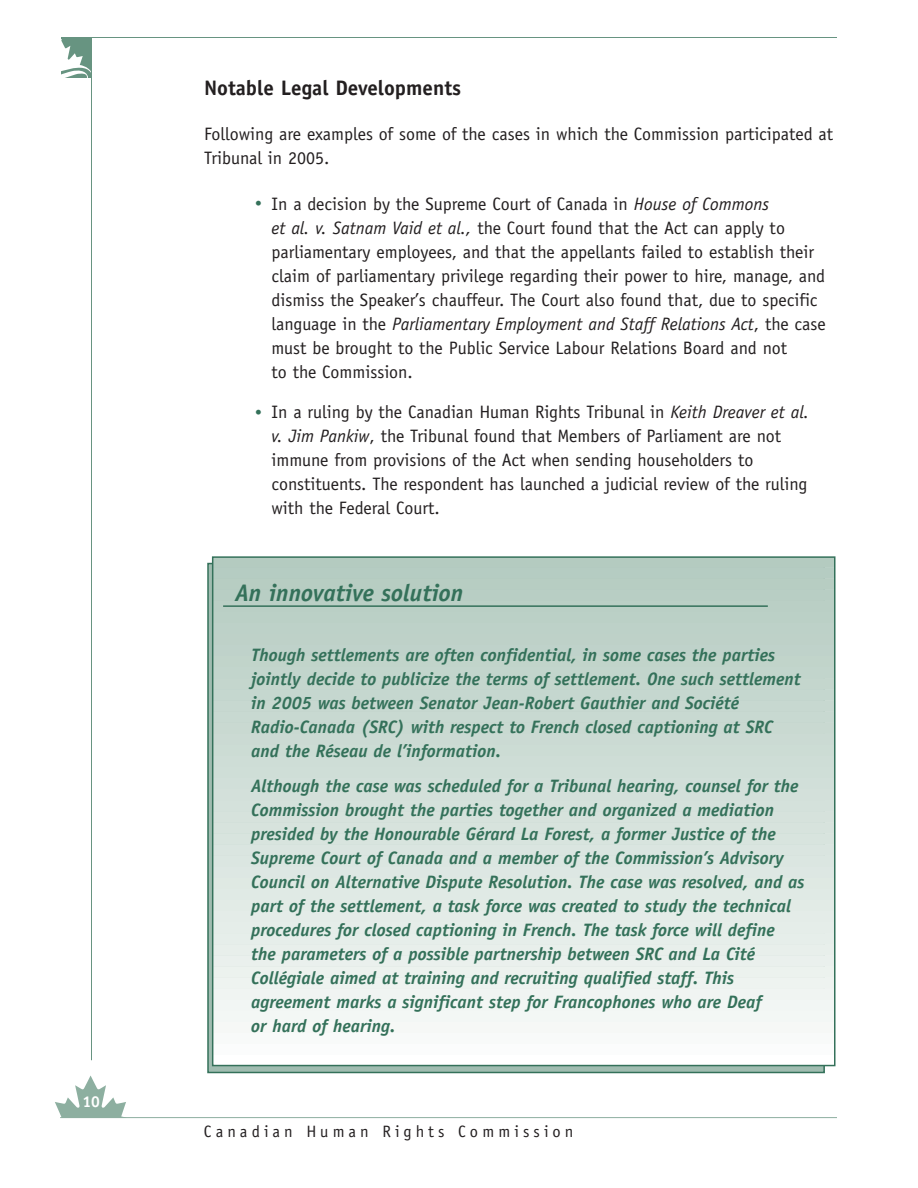
<style>
.page{position:relative;width:918px;height:1188px;background:#fff}
.page>*{position:absolute;margin:0;border:0;box-sizing:border-box;transform-origin:0 0}
.t1{font:italic 700 24px "Officina Sans";color:#34715a}
.t2{font:700 21px "Officina Sans";color:#231f20}
.t3{font:italic 700 18px/24px "Officina Sans";color:#34715a}
.t4{font:18px/24px "Officina Sans";color:#231f20}
.t5{font:16.5px "Officina Sans";letter-spacing:.25em;color:#231f20}
.t6{font:700 15.75px "Officina Sans";color:#fff}
.s1{font-size:13.5px;color:#34715a}
.s2{font-style:italic}
</style>
<div class="page">
<svg style="left:55px;top:1076px;width:71px;height:41px"></svg>
<hr style="left:60px;top:1117px;width:777px;height:1px;background:#8dafa0">
<hr style="left:61px;top:37px;width:776px;height:1px;background:#679481">
<div style="left:61px;top:38px;width:31px;height:40px;background:#679481"></div>
<svg style="left:61px;top:40px;width:30px;height:38px"></svg>
<hr style="left:91px;top:38px;width:1px;height:1022px;background:#679481">
<svg style="left:211px;top:556px;width:625px;height:511px"></svg>
<p class="t6" style="left:82px;top:1096px;width:19px">10</p>
<p class="t2" style="left:204px;top:79px;width:259px">Notable Legal Developments</p>
<p class="t4" style="left:204px;top:124px;width:631px">Following are examples of some of the cases in which the Commission participated at<br>Tribunal in 2005.</p>
<p class="t4" style="left:272px;top:193px;width:556px;text-indent:-16px"><span class="s1">•</span> In a decision by the Supreme Court of Canada in <span class="s2">House of Commons<br>et al. v. Satnam Vaid et al.,</span> the Court found that the Act can apply to parliamentary employees, and that the appellants failed to establish their claim of parliamentary privilege regarding their power to hire, manage, and dismiss the Speaker’s chauffeur. The Court also found that, due to specific language in the <span class="s2">Parliamentary Employment and Staff Relations Act</span>, the case must be brought to the Public Service Labour Relations Board and not<br>to the Commission.</p>
<p class="t4" style="left:272px;top:401px;width:539px;text-indent:-16px"><span class="s1">•</span> In a ruling by the Canadian Human Rights Tribunal in <span class="s2">Keith Dreaver et al. v. Jim Pankiw</span>, the Tribunal found that Members of Parliament are not immune from provisions of the Act when sending householders to constituents. The respondent has launched a judicial review of the ruling with the Federal Court.</p>
<h1 class="t1" style="left:235px;top:584px;width:230px">An innovative solution</h1>
<p class="t3" style="left:251px;top:644px;width:551px">Though settlements are often confidential, in some cases the parties jointly decide to publicize the terms of settlement. One such settlement in 2005 was between Senator Jean-Robert Gauthier and Société Radio-Canada (SRC) with respect to French closed captioning at SRC and the Réseau de l’information.</p>
<p class="t3" style="left:251px;top:775px;width:555px">Although the case was scheduled for a Tribunal hearing, counsel for the Commission brought the parties together and organized a mediation presided by the Honourable Gérard La Forest, a former Justice of the Supreme Court of Canada and a member of the Commission’s Advisory Council on Alternative Dispute Resolution. The case was resolved, and as part of the settlement, a task force was created to study the technical procedures for closed captioning in French. The task force will define<br>the parameters of a possible partnership between SRC and La Cité Collégiale aimed at training and recruiting qualified staff. This agreement marks a significant step for Francophones who are Deaf<br>or hard of hearing.</p>
<p class="t5" style="left:204px;top:1125px;width:371px">Canadian Human Rights Commission</p>
</div>
